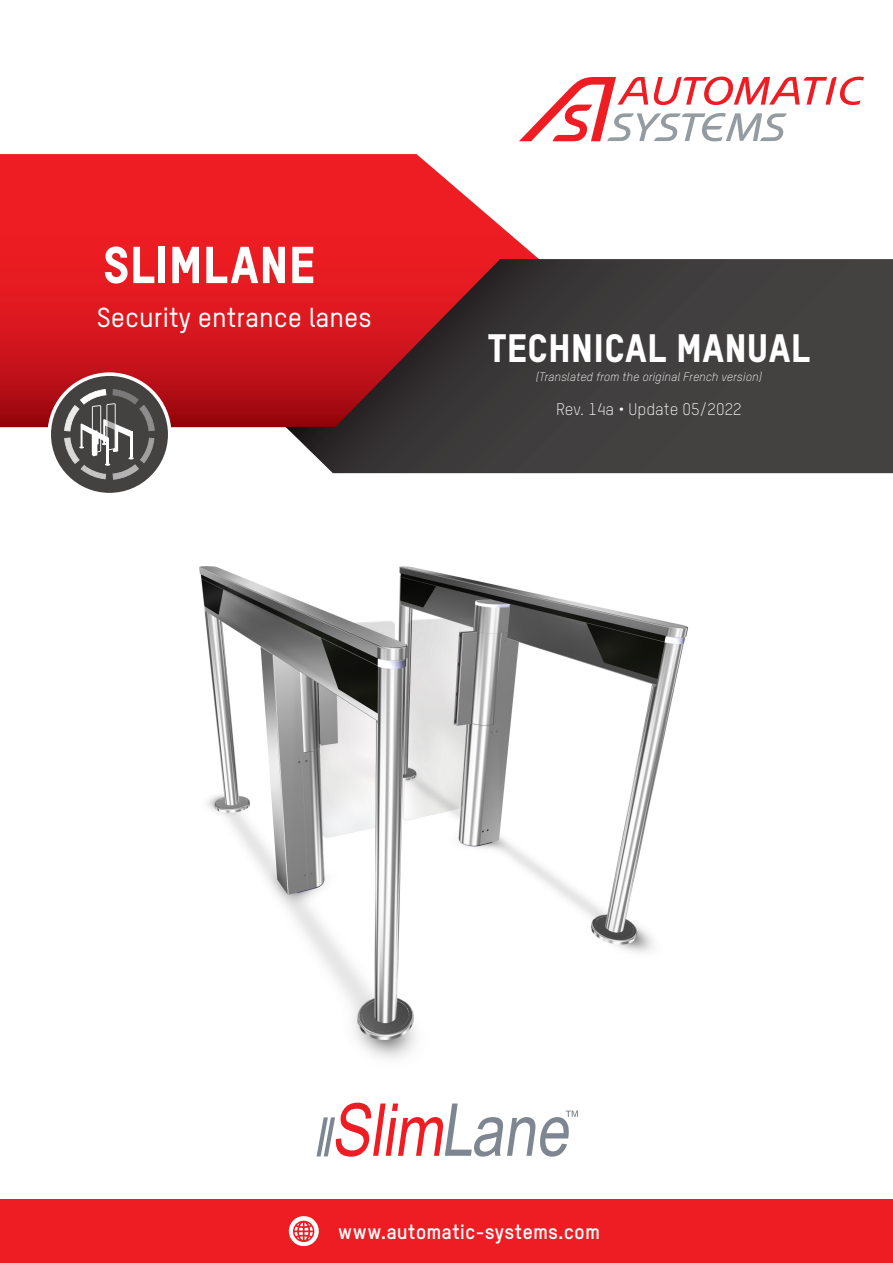
<style>
.page{position:relative;width:893px;height:1263px;background:#fff}
.page>*{position:absolute;margin:0;border:0;box-sizing:border-box;transform-origin:0 0}
.t1{font:51px "Oxfam TSTARPRO Headline";color:#fff}
.t2{font:39px "Oxfam TSTARPRO Headline";color:#fff}
.t3{font:500 27px "Oxfam TSTARPRO";color:#fff}
.t4{font:700 21px "Oxfam TSTARPRO";color:#fff}
.t5{font:700 20.4px "Oxfam TSTARPRO";letter-spacing:.005em;color:#fff}
.t6{font:300 16.5px "Oxfam TSTARPRO";color:#fff}
.t7{font:italic 300 12px "Oxfam TSTARPRO";color:#fff}
</style>
<div class="page">
<svg style="left:0;top:154px;width:539px;height:273px;background:#e1282e"></svg>
<svg style="left:285px;top:259px;width:608px;height:214px;background:#5d3638"></svg>
<svg style="left:519px;top:77px;width:345px;height:64px"></svg>
<svg style="left:49px;top:374px;width:121px;height:121px;background:#5e5b5b"></svg>
<div style="left:47px;top:372px;width:124px;height:124px;border:4px solid #fff;border-radius:50%"></div>
<svg style="left:64px;top:389px;width:91px;height:91px;background:#6b6969"></svg>
<hr style="left:106px;top:438px;width:3px;height:26px;background:#fff">
<svg style="left:317px;top:1102px;width:261px;height:55px"></svg>
<img style="left:199px;top:566px;width:489px;height:492px">
<div style="left:0;top:1199px;width:893px;height:64px;background:#ee1d23"></div>
<svg style="left:288px;top:1216px;width:31px;height:31px"></svg>
<h1 class="t1" style="left:103px;top:233px;width:214px">SLIMLANE</h1>
<h3 class="t3" style="left:97px;top:301px;width:276px">Security entrance lanes</h3>
<h2 class="t2" style="left:488px;top:324px;width:324px">TECHNICAL MANUAL</h2>
<p class="t7" style="left:536px;top:370px;width:227px">(Translated from the original French version)</p>
<h3 class="t6" style="left:556px;top:399px;width:187px">Rev. 14a • Update 05/2022</h3>
<h3 class="t4" style="left:333px;top:1219px;width:268px">www.automatic-systems.com</h3>
<p class="t5" style="left:338px;top:1219px;width:263px">www.automatic-systems.com</p>
</div>
